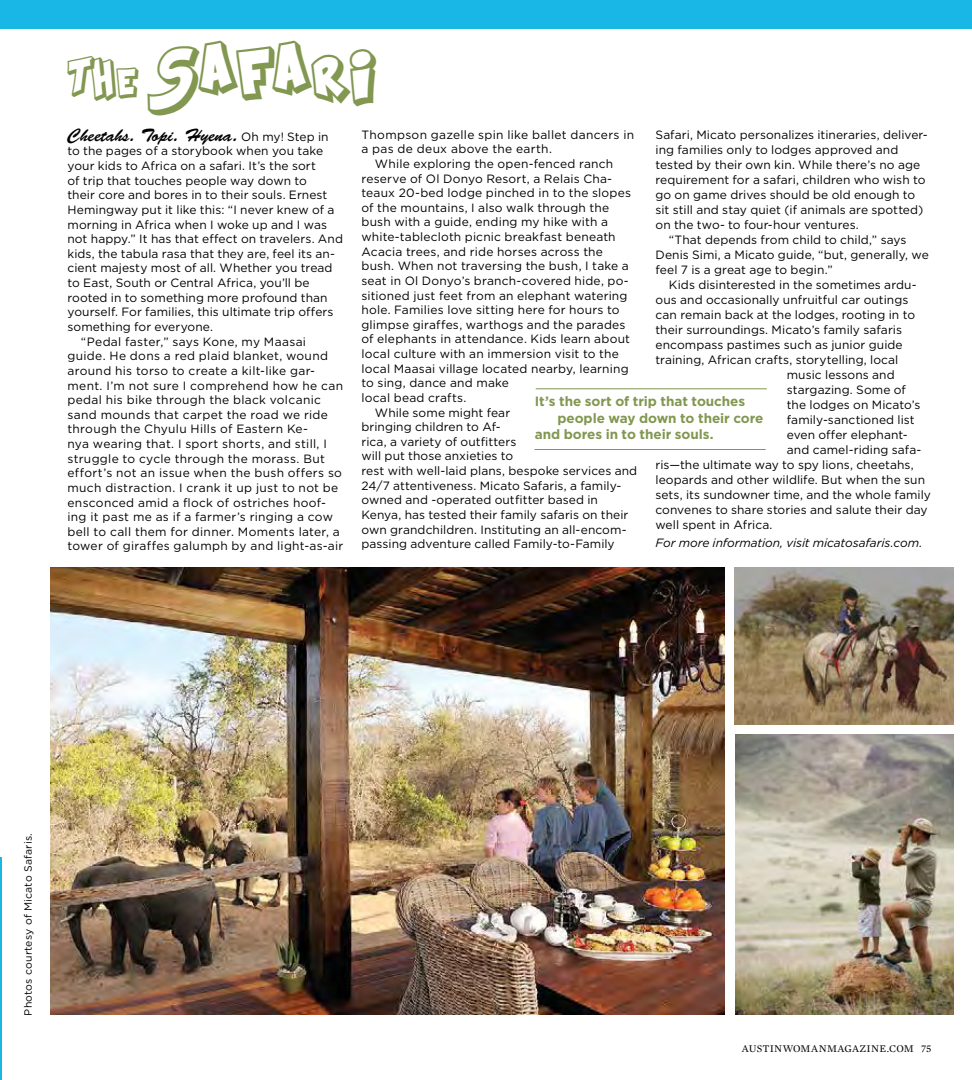
<style>
.page{position:relative;width:972px;height:1080px;background:#fff}
.page>*{position:absolute;margin:0;border:0;box-sizing:border-box;transform-origin:0 0}
.t1{font:36px "Kraash";letter-spacing:-.035em;color:#829750}
.t2{font:18px "Brush Script Std";color:#000}
.t3{font:700 13.5px "Gotham";letter-spacing:-.005em;color:#829750}
.t4{font:12px "Gotham";letter-spacing:.01em;color:#000}
.t5{font:12px "Gotham";letter-spacing:.03em;color:#000}
.t6{font:italic 12px "Gotham";letter-spacing:-.01em;color:#000}
.t7{font:10.5px "Gotham";letter-spacing:.02em;color:#000}
.t8{font:10.5px "Mercury Text G1 Roman";letter-spacing:.015em;color:#000}
.s1{font-size:21px}
.s2{font-family:"Gotham";font-size:12px}
</style>
<div class="page">
<hr style="left:0;top:858px;width:1px;height:222px;background:#19b7e6">
<img style="left:51px;top:567px;width:674px;height:448px">
<img style="left:735px;top:567px;width:218px;height:158px">
<img style="left:735px;top:734px;width:219px;height:281px">
<div style="left:0;top:0;width:972px;height:29px;background:#19b7e6"></div>
<hr style="left:536px;top:388px;width:231px;height:1px;background:#829750">
<hr style="left:535px;top:449px;width:231px;height:1px;background:#829750">
<h1 class="t1" style="left:68px;top:55px;width:311px"><span class="s1">The</span> Safari</h1>
<h2 class="t2" style="left:68px;top:125px;width:263px">Cheetahs. Topi. Hyena. <span class="s2">Oh my! Step in</span></h2>
<p class="t4" style="left:67px;top:145px;width:257px">to the pages of a storybook when you take</p>
<p class="t4" style="left:67px;top:159px;width:250px">your kids to Africa on a safari. It’s the sort</p>
<p class="t4" style="left:67px;top:174px;width:241px">of trip that touches people way down to</p>
<p class="t4" style="left:67px;top:188px;width:262px">their core and bores in to their souls. Ernest</p>
<p class="t4" style="left:67px;top:203px;width:268px">Hemingway put it like this: “I never knew of a</p>
<p class="t4" style="left:67px;top:218px;width:261px">morning in Africa when I woke up and I was</p>
<p class="t4" style="left:67px;top:232px;width:277px">not happy.” It has that effect on travelers. And</p>
<p class="t4" style="left:67px;top:247px;width:269px">kids, the tabula rasa that they are, feel its an-</p>
<p class="t4" style="left:67px;top:262px;width:267px">cient majesty most of all. Whether you tread</p>
<p class="t4" style="left:67px;top:276px;width:244px">to East, South or Central Africa, you’ll be</p>
<p class="t4" style="left:67px;top:291px;width:262px">rooted in to something more profound than</p>
<p class="t4" style="left:67px;top:305px;width:268px">yourself. For families, this ultimate trip offers</p>
<p class="t4" style="left:67px;top:320px;width:147px">something for everyone.</p>
<p class="t4" style="left:81px;top:335px;width:227px">“Pedal faster,” says Kone, my Maasai</p>
<p class="t4" style="left:67px;top:349px;width:262px">guide. He dons a red plaid blanket, wound</p>
<p class="t4" style="left:67px;top:364px;width:249px">around his torso to create a kilt-like gar-</p>
<p class="t5" style="left:67px;top:379px;width:277px">ment. I’m not sure I comprehend how he can</p>
<p class="t4" style="left:67px;top:393px;width:255px">pedal his bike through the black volcanic</p>
<p class="t5" style="left:67px;top:408px;width:262px">sand mounds that carpet the road we ride</p>
<p class="t4" style="left:67px;top:423px;width:242px">through the Chyulu Hills of Eastern Ke-</p>
<p class="t4" style="left:67px;top:437px;width:261px">nya wearing that. I sport shorts, and still, I</p>
<p class="t4" style="left:67px;top:452px;width:259px">struggle to cycle through the morass. But</p>
<p class="t4" style="left:67px;top:466px;width:276px">effort’s not an issue when the bush offers so</p>
<p class="t4" style="left:67px;top:481px;width:272px">much distraction. I crank it up just to not be</p>
<p class="t4" style="left:67px;top:496px;width:260px">ensconced amid a flock of ostriches hoof-</p>
<p class="t4" style="left:67px;top:510px;width:267px">ing it past me as if a farmer’s ringing a cow</p>
<p class="t5" style="left:67px;top:525px;width:274px">bell to call them for dinner. Moments later, a</p>
<p class="t4" style="left:67px;top:540px;width:277px">tower of giraffes galumph by and light-as-air</p>
<p class="t4" style="left:361px;top:128px;width:274px">Thompson gazelle spin like ballet dancers in</p>
<p class="t5" style="left:361px;top:142px;width:192px">a pas de deux above the earth.</p>
<p class="t4" style="left:375px;top:157px;width:240px">While exploring the open-fenced ranch</p>
<p class="t4" style="left:361px;top:172px;width:252px">reserve of Ol Donyo Resort, a Relais Cha-</p>
<p class="t4" style="left:361px;top:186px;width:271px">teaux 20-bed lodge pinched in to the slopes</p>
<p class="t4" style="left:361px;top:201px;width:249px">of the mountains, I also walk through the</p>
<p class="t4" style="left:361px;top:216px;width:248px">bush with a guide, ending my hike with a</p>
<p class="t4" style="left:361px;top:230px;width:256px">white-tablecloth picnic breakfast beneath</p>
<p class="t4" style="left:361px;top:245px;width:243px">Acacia trees, and ride horses across the</p>
<p class="t4" style="left:361px;top:259px;width:269px">bush. When not traversing the bush, I take a</p>
<p class="t4" style="left:361px;top:274px;width:269px">seat in Ol Donyo’s branch-covered hide, po-</p>
<p class="t4" style="left:361px;top:289px;width:268px">sitioned just feet from an elephant watering</p>
<p class="t4" style="left:361px;top:303px;width:260px">hole. Families love sitting here for hours to</p>
<p class="t4" style="left:361px;top:318px;width:266px">glimpse giraffes, warthogs and the parades</p>
<p class="t4" style="left:361px;top:333px;width:270px">of elephants in attendance. Kids learn about</p>
<p class="t4" style="left:361px;top:347px;width:259px">local culture with an immersion visit to the</p>
<p class="t4" style="left:361px;top:362px;width:269px">local Maasai village located nearby, learning</p>
<p class="t4" style="left:361px;top:376px;width:149px">to sing, dance and make</p>
<p class="t4" style="left:361px;top:391px;width:107px">local bead crafts.</p>
<p class="t4" style="left:375px;top:406px;width:137px">While some might fear</p>
<p class="t4" style="left:361px;top:420px;width:141px">bringing children to Af-</p>
<p class="t4" style="left:361px;top:435px;width:156px">rica, a variety of outfitters</p>
<p class="t4" style="left:361px;top:450px;width:153px">will put those anxieties to</p>
<p class="t4" style="left:361px;top:464px;width:277px">rest with well-laid plans, bespoke services and</p>
<p class="t4" style="left:361px;top:479px;width:262px">24/7 attentiveness. Micato Safaris, a family-</p>
<p class="t4" style="left:361px;top:493px;width:238px">owned and -operated outfitter based in</p>
<p class="t4" style="left:361px;top:508px;width:269px">Kenya, has tested their family safaris on their</p>
<p class="t4" style="left:361px;top:523px;width:267px">own grandchildren. Instituting an all-encom-</p>
<p class="t4" style="left:361px;top:537px;width:255px">passing adventure called Family-to-Family</p>
<p class="t4" style="left:655px;top:128px;width:274px">Safari, Micato personalizes itineraries, deliver-</p>
<p class="t4" style="left:655px;top:143px;width:244px">ing families only to lodges approved and</p>
<p class="t4" style="left:655px;top:158px;width:266px">tested by their own kin. While there’s no age</p>
<p class="t4" style="left:655px;top:173px;width:271px">requirement for a safari, children who wish to</p>
<p class="t4" style="left:655px;top:188px;width:261px">go on game drives should be old enough to</p>
<p class="t4" style="left:655px;top:203px;width:269px">sit still and stay quiet (if animals are spotted)</p>
<p class="t4" style="left:655px;top:218px;width:205px">on the two- to four-hour ventures.</p>
<p class="t4" style="left:669px;top:233px;width:239px">“That depends from child to child,” says</p>
<p class="t4" style="left:655px;top:248px;width:275px">Denis Simi, a Micato guide, “but, generally, we</p>
<p class="t4" style="left:655px;top:263px;width:179px">feel 7 is a great age to begin.”</p>
<p class="t4" style="left:669px;top:278px;width:249px">Kids disinterested in the sometimes ardu-</p>
<p class="t4" style="left:655px;top:293px;width:254px">ous and occasionally unfruitful car outings</p>
<p class="t4" style="left:655px;top:308px;width:261px">can remain back at the lodges, rooting in to</p>
<p class="t4" style="left:655px;top:323px;width:248px">their surroundings. Micato’s family safaris</p>
<p class="t4" style="left:655px;top:338px;width:249px">encompass pastimes such as junior guide</p>
<p class="t4" style="left:655px;top:353px;width:244px">training, African crafts, storytelling, local</p>
<p class="t4" style="left:787px;top:368px;width:109px">music lessons and</p>
<p class="t4" style="left:787px;top:383px;width:121px">stargazing. Some of</p>
<p class="t4" style="left:787px;top:398px;width:135px">the lodges on Micato’s</p>
<p class="t4" style="left:787px;top:413px;width:130px">family-sanctioned list</p>
<p class="t4" style="left:787px;top:428px;width:122px">even offer elephant-</p>
<p class="t4" style="left:787px;top:443px;width:136px">and camel-riding safa-</p>
<p class="t4" style="left:655px;top:458px;width:260px">ris—the ultimate way to spy lions, cheetahs,</p>
<p class="t4" style="left:655px;top:473px;width:271px">leopards and other wildlife. But when the sun</p>
<p class="t4" style="left:655px;top:488px;width:277px">sets, its sundowner time, and the whole family</p>
<p class="t4" style="left:655px;top:503px;width:274px">convenes to share stories and salute their day</p>
<p class="t4" style="left:655px;top:518px;width:119px">well spent in Africa.</p>
<p class="t6" style="left:655px;top:536px;width:268px">For more information, visit micatosafaris.com.</p>
<p class="t3" style="left:535px;top:393px;width:212px">It’s the sort of trip that touches</p>
<p class="t3" style="left:557px;top:410px;width:208px">people way down to their core</p>
<p class="t3" style="left:535px;top:426px;width:180px">and bores in to their souls.</p>
<p class="t7" style="left:22px;top:1016px;width:184px;rotate:-90deg">Photos courtesy of Micato Safaris.</p>
<p class="t8" style="left:742px;top:1043px;width:191px">AUSTINWOMANMAGAZINE.COM 75</p>
</div>
